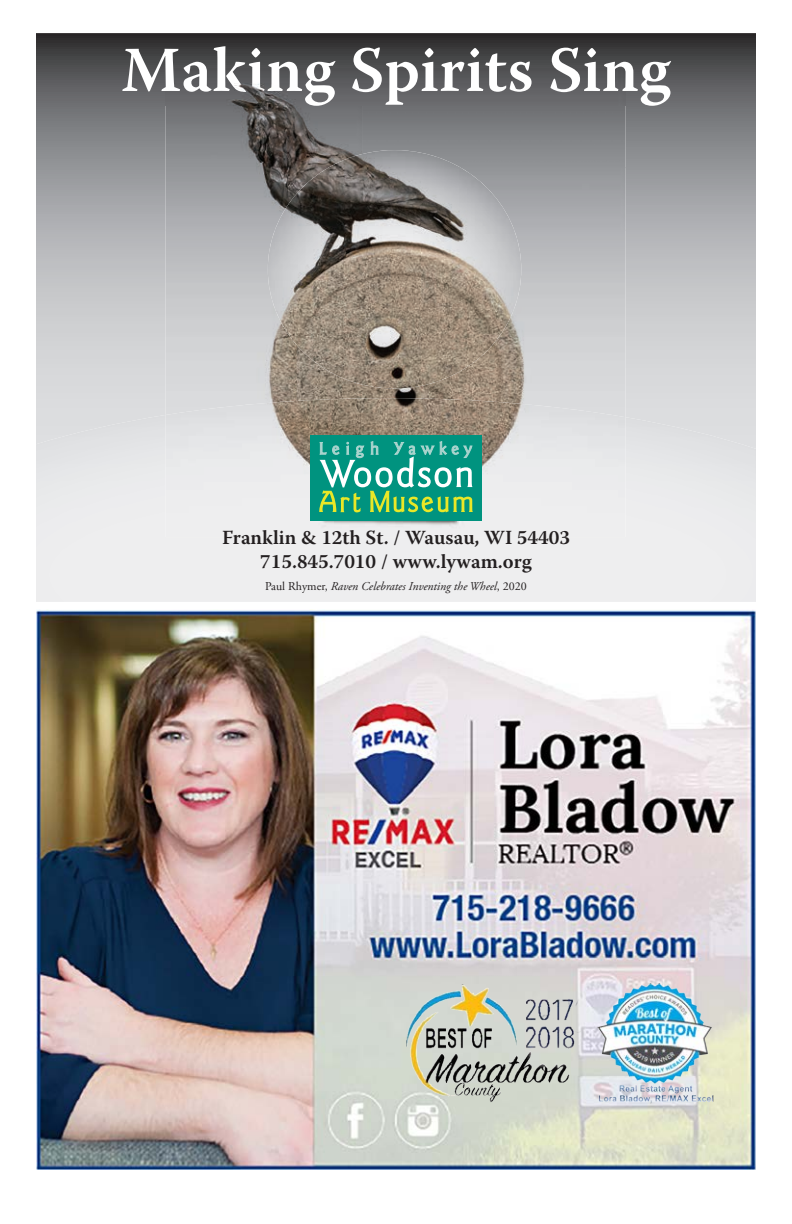
<style>
.page{position:relative;width:792px;height:1224px;background:#fff}
.page>*{position:absolute;margin:0;border:0;box-sizing:border-box;transform-origin:0 0}
.t1{font:600 64px "Warnock Pro";color:#fff}
.t2{font:600 20px/24px "Warnock Pro";color:#231f20;text-align:center}
.t3{font:italic 12px "Adobe Garamond Pro";color:#231f20}
.s1{font-style:normal}
</style>
<div class="page">
<svg style="left:36px;top:33px;width:720px;height:382px"></svg>
<img style="left:166px;top:106px;width:196px;height:124px">
<img style="left:362px;top:106px;width:264px;height:61px">
<img style="left:521px;top:167px;width:105px;height:63px">
<img style="left:166px;top:230px;width:131px;height:168px">
<img style="left:495px;top:230px;width:131px;height:168px">
<img style="left:297px;top:389px;width:65px;height:9px">
<img style="left:429px;top:389px;width:66px;height:9px">
<img style="left:362px;top:389px;width:67px;height:9px">
<img style="left:166px;top:68px;width:460px;height:38px">
<img style="left:166px;top:398px;width:460px;height:139px">
<img style="left:268px;top:150px;width:253px;height:239px">
<div style="left:310px;top:436px;width:172px;height:85px;background:#00937f"></div>
<svg style="left:319px;top:441px;width:154px;height:71px"></svg>
<img style="left:36px;top:610px;width:720px;height:560px">
<img style="left:396px;top:980px;width:320px;height:132px">
<p class="t1" style="left:121px;top:31px;width:551px">Making Spirits Sing</p>
<p class="t2" style="left:222px;top:525px;width:349px">Franklin &amp; 12th St. / Wausau, WI 54403<br>715.845.7010 / www.lywam.org</p>
<p class="t3" style="left:265px;top:579px;width:263px"><span class="s1">Paul Rhymer,</span> Raven Celebrates Inventing the Wheel<span class="s1">, 2020</span></p>
</div>
